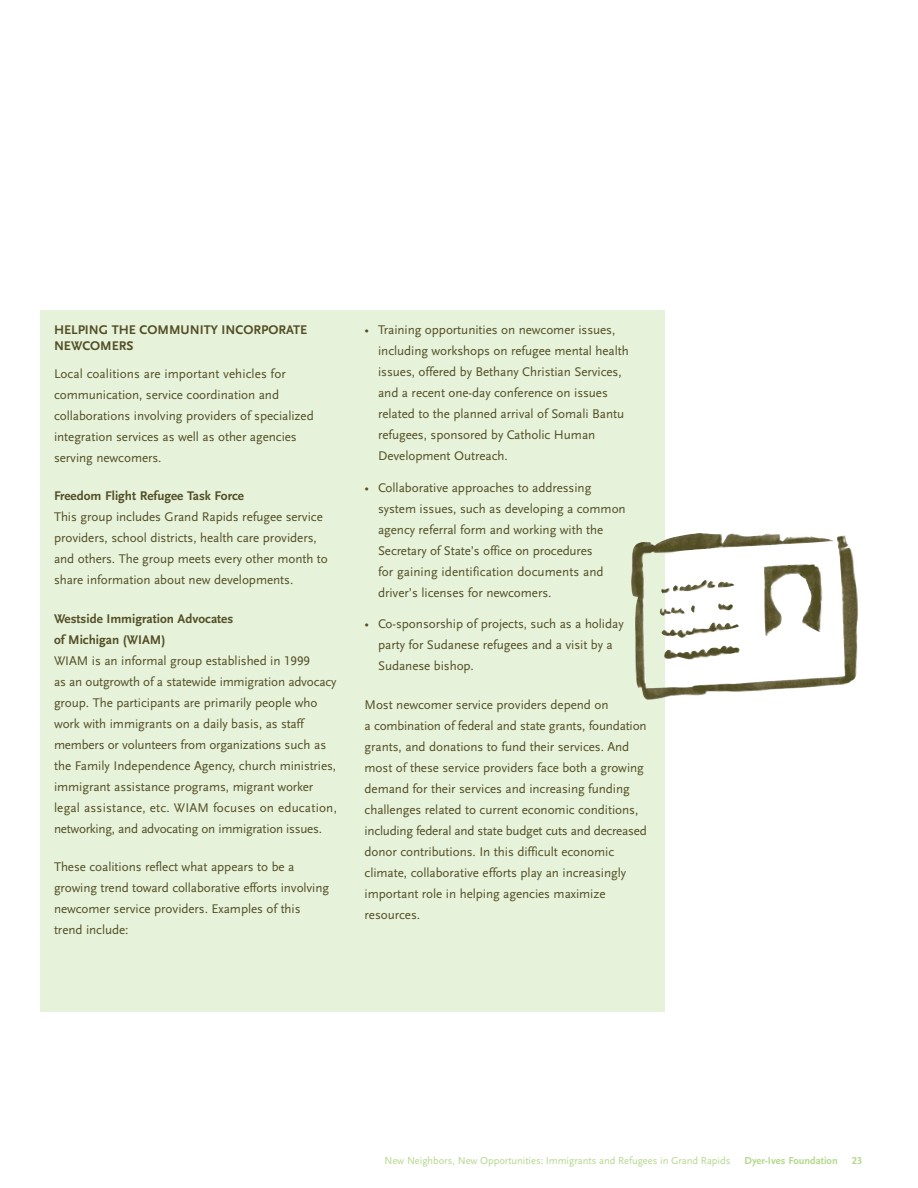
<style>
.page{position:relative;width:918px;height:1188px;background:#fff}
.page>*{position:absolute;margin:0;border:0;box-sizing:border-box;transform-origin:0 0}
.t1{font:13.2px/21px "Scala Sans LF";letter-spacing:-.005em;color:#524e26}
.t2{font:700 13.2px/16.5px "Scala Sans LF";color:#524e26}
.t3{font:10.5px "Scala Sans LF";letter-spacing:-.005em;color:#b3d88c}
.t4{font:700 10.5px "Scala Sans LF";color:#b3d88c}
</style>
<div class="page">
<div style="left:40px;top:310px;width:625px;height:702px;background:#e6f2d9"></div>
<img style="left:631px;top:533px;width:228px;height:167px">
<p class="t2" style="left:54px;top:322px;width:255px">HELPING THE COMMUNITY INCORPORATE<br>NEWCOMERS</p>
<p class="t1" style="left:54px;top:364px;width:261px">Local coalitions are important vehicles for communication, service coordination and collaborations involving providers of specialized integration services as well as other agencies serving newcomers.</p>
<p class="t2" style="left:54px;top:489px;width:192px">Freedom Flight Refugee Task Force</p>
<p class="t1" style="left:54px;top:508px;width:275px">This group includes Grand Rapids refugee service providers, school districts, health care providers, and others. The group meets every other month to share information about new developments.</p>
<p class="t2" style="left:54px;top:609px;width:181px;line-height:21px">Westside Immigration Advocates of Michigan (WIAM)</p>
<p class="t1" style="left:54px;top:651px;width:284px">WIAM is an informal group established in 1999<br>as an outgrowth of a statewide immigration advocacy group. The participants are primarily people who work with immigrants on a daily basis, as staff members or volunteers from organizations such as the Family Independence Agency, church ministries, immigrant assistance programs, migrant worker legal assistance, etc. WIAM focuses on education, networking, and advocating on immigration issues.</p>
<p class="t1" style="left:54px;top:858px;width:277px">These coalitions reflect what appears to be a growing trend toward collaborative efforts involving newcomer service providers. Examples of this trend include:</p>
<p class="t1" style="left:378px;top:320px;width:252px;text-indent:-14px">• Training opportunities on newcomer issues, including workshops on refugee mental health issues, offered by Bethany Christian Services, and a recent one-day conference on issues related to the planned arrival of Somali Bantu refugees, sponsored by Catholic Human Development Outreach.</p>
<p class="t1" style="left:378px;top:478px;width:249px;text-indent:-14px">• Collaborative approaches to addressing system issues, such as developing a common agency referral form and working with the Secretary of State’s office on procedures<br>for gaining identification documents and driver’s licenses for newcomers.</p>
<p class="t1" style="left:378px;top:615px;width:247px;text-indent:-14px">• Co-sponsorship of projects, such as a holiday party for Sudanese refugees and a visit by a<br>Sudanese bishop.</p>
<p class="t1" style="left:365px;top:695px;width:284px">Most newcomer service providers depend on<br>a combination of federal and state grants, foundation grants, and donations to fund their services. And most of these service providers face both a growing demand for their services and increasing funding challenges related to current economic conditions, including federal and state budget cuts and decreased donor contributions. In this difficult economic climate, collaborative efforts play an increasingly important role in helping agencies maximize resources.</p>
<p class="t3" style="left:384px;top:1156px;width:347px">New Neighbors, New Opportunities: Immigrants and Refugees in Grand Rapids</p>
<p class="t4" style="left:745px;top:1156px;width:95px">Dyer-Ives Foundation</p>
<p class="t4" style="left:852px;top:1156px;width:12px">23</p>
</div>
